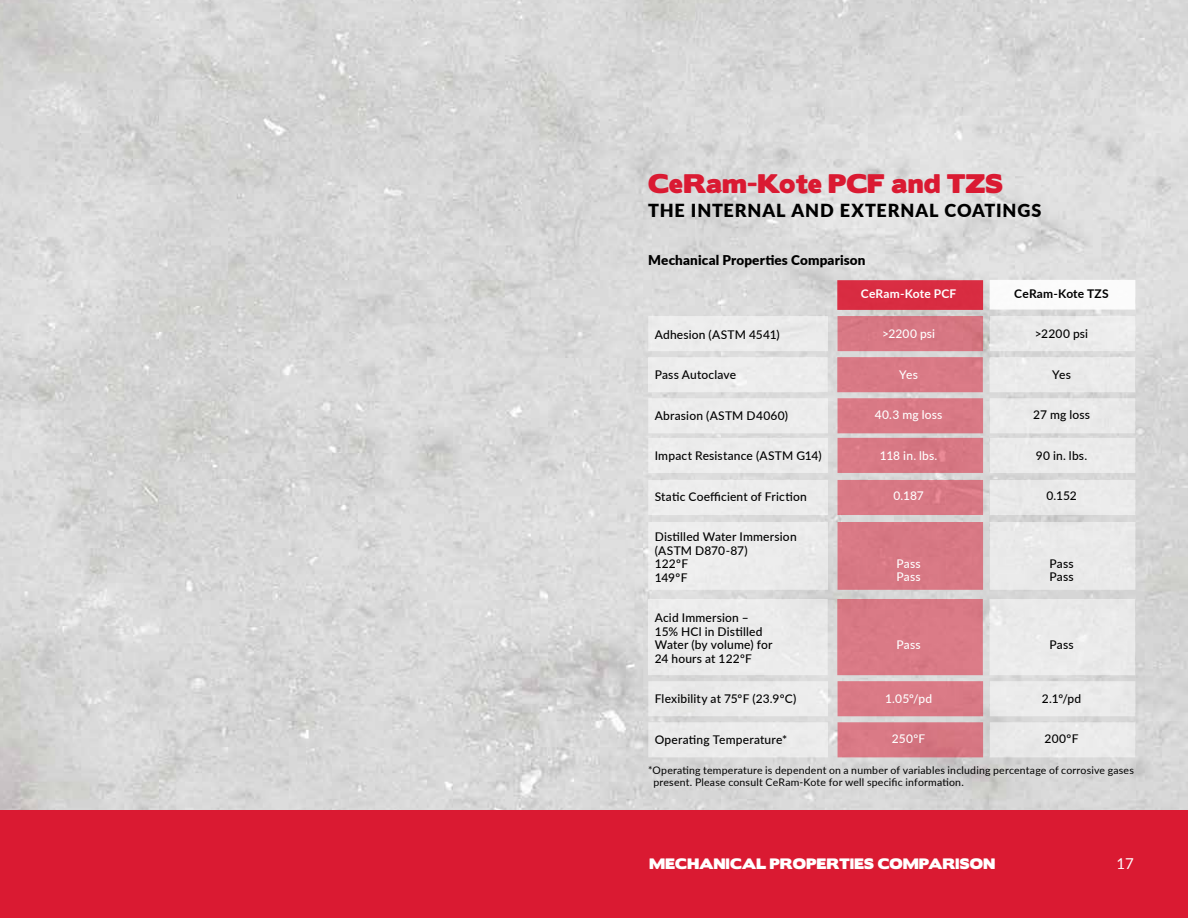
<style>
.page{position:relative;width:1188px;height:918px;background:#fff}
.page>*{position:absolute;margin:0;border:0;box-sizing:border-box;transform-origin:0 0}
.t1{font:24px "Boris Black Bloxx";letter-spacing:.005em;color:#da1a32}
.t2{font:900 18px "Lato";letter-spacing:.05em;color:#000}
.t3{font:15px "Lato";color:#fff}
.t4{font:13.5px "Boris Black Bloxx";letter-spacing:.025em;color:#fff}
.t5{font:900 13.5px "Lato";letter-spacing:.01em;color:#000}
.t6{font:500 12px/13.5px "Lato";letter-spacing:.015em;color:#000}
.t7{font:500 12px/13.5px "Lato";letter-spacing:.015em;color:#fff}
.t8{font:700 12px "Lato";letter-spacing:.015em;color:#fff}
.t9{font:700 12px "Lato";letter-spacing:.015em;color:#000}
.t10{font:10.5px/12px "Lato";letter-spacing:.02em;color:#000}
</style>
<div class="page">
<img style="left:0;top:0;width:1188px;height:810px">
<div style="left:0;top:810px;width:1188px;height:108px;background:#da1a32"></div>
<div style="left:837px;top:280px;width:146px;height:30px;background:#d82c41;border:2px solid #da1a32"></div>
<div style="left:990px;top:280px;width:145px;height:30px;background:#fff;border:2px solid #fff"></div>
<div style="left:648px;top:316px;width:180px;height:35px;background:#ececec"></div>
<div style="left:648px;top:522px;width:180px;height:68px;background:#ececec"></div>
<div style="left:648px;top:599px;width:180px;height:76px;background:#ebebeb"></div>
<div style="left:648px;top:357px;width:180px;height:35px;background:#ededed"></div>
<div style="left:648px;top:398px;width:180px;height:35px;background:#ececec"></div>
<div style="left:648px;top:438px;width:180px;height:35px;background:#ececec"></div>
<div style="left:648px;top:480px;width:180px;height:35px;background:#ededed"></div>
<div style="left:648px;top:681px;width:180px;height:35px;background:#ebebeb"></div>
<div style="left:648px;top:722px;width:180px;height:35px;background:#ebebeb"></div>
<div style="left:838px;top:316px;width:145px;height:35px;background:#d77783"></div>
<div style="left:838px;top:522px;width:145px;height:68px;background:#d87884"></div>
<div style="left:837px;top:599px;width:146px;height:76px;background:#da7a86"></div>
<div style="left:837px;top:357px;width:146px;height:35px;background:#d97985"></div>
<div style="left:838px;top:398px;width:145px;height:35px;background:#d87985"></div>
<div style="left:838px;top:438px;width:145px;height:35px;background:#d87884"></div>
<div style="left:838px;top:480px;width:145px;height:35px;background:#d87985"></div>
<div style="left:838px;top:681px;width:145px;height:35px;background:#da7a86"></div>
<div style="left:838px;top:722px;width:145px;height:35px;background:#d77884"></div>
<div style="left:990px;top:316px;width:145px;height:35px;background:#ebebeb"></div>
<div style="left:990px;top:522px;width:145px;height:68px;background:#e9e9e9"></div>
<div style="left:990px;top:599px;width:145px;height:76px;background:#eaeaea"></div>
<div style="left:990px;top:357px;width:145px;height:35px;background:#eaeaea"></div>
<div style="left:990px;top:398px;width:145px;height:35px;background:#eaeaea"></div>
<div style="left:990px;top:438px;width:145px;height:35px;background:#ebebeb"></div>
<div style="left:990px;top:480px;width:145px;height:35px;background:#eaeaea"></div>
<div style="left:990px;top:681px;width:145px;height:35px;background:#ebebeb"></div>
<div style="left:990px;top:722px;width:145px;height:35px;background:#eaeaea"></div>
<h1 class="t1" style="left:648px;top:166px;width:356px">CeRam-Kote PCF and TZS</h1>
<h2 class="t2" style="left:648px;top:197px;width:395px">THE INTERNAL AND EXTERNAL COATINGS</h2>
<p class="t5" style="left:648px;top:250px;width:219px">Mechanical Properties Comparison</p>
<p class="t8" style="left:861px;top:285px;width:97px">CeRam-Kote PCF</p>
<p class="t7" style="left:882px;top:327px;width:55px">&gt;2200 psi</p>
<p class="t7" style="left:899px;top:367px;width:20px">Yes</p>
<p class="t7" style="left:875px;top:408px;width:69px">40.3 mg loss</p>
<p class="t7" style="left:880px;top:448px;width:59px">118 in. lbs.</p>
<p class="t7" style="left:893px;top:489px;width:32px">0.187</p>
<p class="t9" style="left:1014px;top:285px;width:96px">CeRam-Kote TZS</p>
<p class="t6" style="left:1035px;top:327px;width:55px">&gt;2200 psi</p>
<p class="t6" style="left:1052px;top:367px;width:20px">Yes</p>
<p class="t6" style="left:1033px;top:408px;width:58px">27 mg loss</p>
<p class="t6" style="left:1036px;top:448px;width:53px">90 in. lbs.</p>
<p class="t6" style="left:1046px;top:489px;width:32px">0.152</p>
<p class="t6" style="left:655px;top:327px;width:127px">Adhesion (ASTM 4541)</p>
<p class="t6" style="left:655px;top:368px;width:83px">Pass Autoclave</p>
<p class="t6" style="left:655px;top:408px;width:135px">Abrasion (ASTM D4060)</p>
<p class="t6" style="left:655px;top:449px;width:168px">Impact Resistance (ASTM G14)</p>
<p class="t6" style="left:655px;top:489px;width:153px">Static Coefficient of Friction</p>
<p class="t6" style="left:655px;top:530px;width:143px">Distilled Water Immersion (ASTM D870-87)<br>122ºF<br>149ºF</p>
<p class="t6" style="left:655px;top:611px;width:119px">Acid Immersion –<br>15% HCl in Distilled<br>Water (by volume) for<br>24 hours at 122ºF</p>
<p class="t6" style="left:655px;top:692px;width:143px">Flexibility at 75ºF (23.9ºC)</p>
<p class="t6" style="left:655px;top:732px;width:134px">Operating Temperature*</p>
<p class="t7" style="left:897px;top:556px;width:26px">Pass<br>Pass</p>
<p class="t6" style="left:1049px;top:556px;width:26px">Pass<br>Pass</p>
<p class="t7" style="left:897px;top:637px;width:26px">Pass</p>
<p class="t6" style="left:1049px;top:637px;width:26px">Pass</p>
<p class="t6" style="left:1042px;top:691px;width:41px">2.1º/pd</p>
<p class="t6" style="left:1045px;top:732px;width:35px">200ºF</p>
<p class="t10" style="left:653px;top:764px;width:482px;text-indent:-5px">*Operating temperature is dependent on a number of variables including percentage of corrosive gases present. Please consult CeRam-Kote for well specific information.</p>
<p class="t7" style="left:885px;top:691px;width:48px">1.05º/pd</p>
<p class="t7" style="left:892px;top:732px;width:35px">250ºF</p>
<p class="t4" style="left:650px;top:853px;width:347px">MECHANICAL PROPERTIES COMPARISON</p>
<p class="t3" style="left:1117px;top:853px;width:19px">17</p>
</div>
